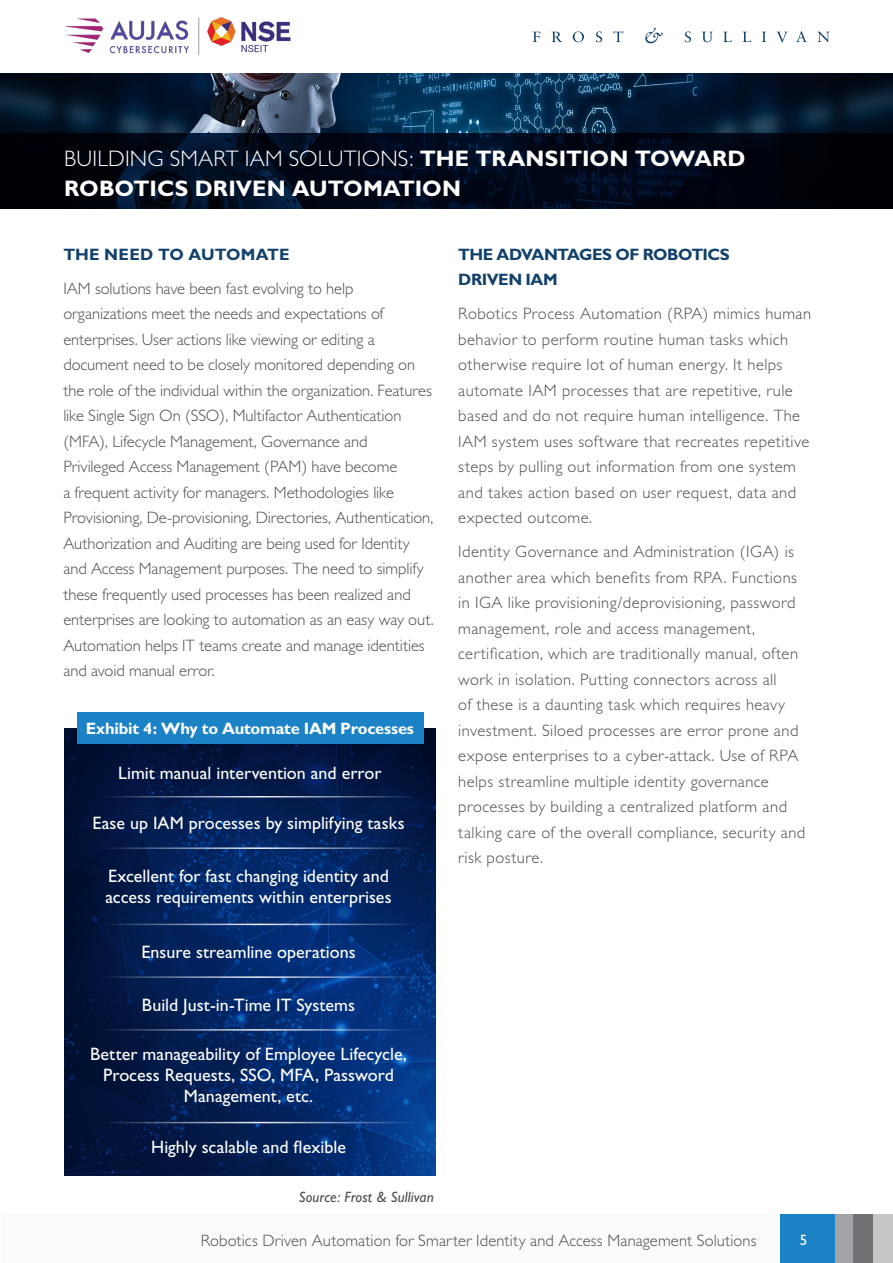
<style>
.page{position:relative;width:893px;height:1263px;background:#fff}
.page>*{position:absolute;margin:0;border:0;box-sizing:border-box;transform-origin:0 0}
.bodycopy{font:700 22.5px/30px "Gill Sans";letter-spacing:.005em;color:#fff}
.bodycopy-2{font:18px/21px "Gill Sans";color:#fff;text-align:center}
.bodycopy-3{font:300 16.5px/25.5px "Gill Sans";letter-spacing:.02em;color:#4b4c4d}
.bodycopy-4{font:300 16.5px/25.5px "Gill Sans";letter-spacing:-.005em;color:#4b4c4d}
.chat_title{font:700 16.5px "Gill Sans";letter-spacing:-.015em;color:#fff}
.sub-head{font:700 16.5px/25.5px "Gill Sans";letter-spacing:-.025em;color:#13416b}
.sub-head-2{font:700 16.5px "Gill Sans";color:#13416b}
.source_text{font:italic 15px "Gill Sans";letter-spacing:.005em;color:#4b4c4d}
.t1{font:15px "Gill Sans";color:#fff}
.s1{font-weight:300}
</style>
<div class="page">
<div style="left:833px;top:1215px;width:20px;height:48px;background:#a3a4a8"></div>
<div style="left:853px;top:1215px;width:20px;height:48px;background:#717275"></div>
<hr style="left:0;top:1215px;width:1px;height:48px;background:#f2f3f4">
<div style="left:1px;top:1215px;width:779px;height:48px;background:#fbfbfb"></div>
<div style="left:873px;top:1215px;width:20px;height:48px;background:#c6c7c9"></div>
<div style="left:780px;top:1215px;width:54px;height:48px;background:#1b82c5"></div>
<svg style="left:1px;top:73px;width:306px;height:1px"></svg>
<svg style="left:533px;top:32px;width:7px;height:10px"></svg>
<svg style="left:552px;top:32px;width:10px;height:10px"></svg>
<svg style="left:573px;top:31px;width:11px;height:11px"></svg>
<svg style="left:596px;top:31px;width:6px;height:11px"></svg>
<svg style="left:613px;top:31px;width:10px;height:11px"></svg>
<svg style="left:685px;top:31px;width:6px;height:11px"></svg>
<svg style="left:702px;top:32px;width:11px;height:10px"></svg>
<svg style="left:723px;top:32px;width:9px;height:10px"></svg>
<svg style="left:743px;top:32px;width:8px;height:10px"></svg>
<svg style="left:762px;top:32px;width:4px;height:10px"></svg>
<svg style="left:776px;top:32px;width:12px;height:10px"></svg>
<svg style="left:796px;top:31px;width:11px;height:11px"></svg>
<svg style="left:817px;top:32px;width:13px;height:10px"></svg>
<svg style="left:645px;top:28px;width:18px;height:15px"></svg>
<img style="left:65px;top:17px;width:226px;height:39px">
<hr style="left:0;top:824px;width:1px;height:395px;background:#f3f6f4">
<img style="left:0;top:74px;width:893px;height:59px">
<svg style="left:0;top:133px;width:893px;height:75px;background:#000817"></svg>
<svg style="left:64px;top:728px;width:372px;height:447px;background:#02225a"></svg>
<hr style="left:100px;top:796px;width:318px;height:1px;background:#fff">
<hr style="left:100px;top:847px;width:318px;height:2px;background:#fff">
<hr style="left:100px;top:924px;width:318px;height:1px;background:#fff">
<hr style="left:100px;top:976px;width:318px;height:2px;background:#fff">
<hr style="left:100px;top:1029px;width:318px;height:2px;background:#fff">
<hr style="left:100px;top:1122px;width:318px;height:1px;background:#fff">
<div style="left:78px;top:712px;width:346px;height:32px;background:#1b82c5"></div>
<p class="bodycopy" style="left:64px;top:143px;width:683px"><span class="s1">BUILDING SMART IAM SOLUTIONS:</span> THE TRANSITION TOWARD<br>ROBOTICS DRIVEN AUTOMATION</p>
<p class="sub-head-2" style="left:63px;top:245px;width:228px">THE NEED TO AUTOMATE</p>
<p class="bodycopy-4" style="left:63px;top:276px;width:372px">IAM solutions have been fast evolving to help organizations meet the needs and expectations of enterprises. User actions like viewing or editing a document need to be closely monitored depending on the role of the individual within the organization. Features like Single Sign On (SSO), Multifactor Authentication (MFA), Lifecycle Management, Governance and<br>Privileged Access Management (PAM) have become<br>a frequent activity for managers. Methodologies like Provisioning, De-provisioning, Directories, Authentication, Authorization and Auditing are being used for Identity and Access Management purposes. The need to simplify these frequently used processes has been realized and enterprises are looking to automation as an easy way out.<br>Automation helps IT teams create and manage identities and avoid manual error.</p>
<p class="chat_title" style="left:86px;top:719px;width:330px">Exhibit 4: Why to Automate IAM Processes</p>
<p class="bodycopy-2" style="left:118px;top:762px;width:265px">Limit manual intervention and error</p>
<p class="bodycopy-2" style="left:92px;top:812px;width:314px">Ease up IAM processes by simplifying tasks</p>
<p class="bodycopy-2" style="left:105px;top:865px;width:288px;text-align:left">Excellent for fast changing identity and access requirements within enterprises</p>
<p class="bodycopy-2" style="left:141px;top:941px;width:216px">Ensure streamline operations</p>
<p class="bodycopy-2" style="left:142px;top:994px;width:215px">Build Just-in-Time IT Systems</p>
<p class="bodycopy-2" style="left:90px;top:1044px;width:318px">Better manageability of Employee Lifecycle,<br>Process Requests, SSO, MFA, Password<br>Management, etc.</p>
<p class="bodycopy-2" style="left:151px;top:1137px;width:196px">Highly scalable and flexible</p>
<p class="source_text" style="left:299px;top:1188px;width:136px">Source: Frost &amp; Sullivan</p>
<p class="sub-head" style="left:458px;top:242px;width:273px">THE ADVANTAGES OF ROBOTICS<br>DRIVEN IAM</p>
<p class="bodycopy-3" style="left:458px;top:301px;width:354px">Robotics Process Automation (RPA) mimics human behavior to perform routine human tasks which otherwise require lot of human energy. It helps automate IAM processes that are repetitive, rule based and do not require human intelligence. The IAM system uses software that recreates repetitive steps by pulling out information from one system and takes action based on user request, data and expected outcome.</p>
<p class="bodycopy-3" style="left:458px;top:539px;width:348px">Identity Governance and Administration (IGA) is another area which benefits from RPA. Functions in IGA like provisioning/deprovisioning, password management, role and access management, certification, which are traditionally manual, often work in isolation. Putting connectors across all<br>of these is a daunting task which requires heavy investment. Siloed processes are error prone and expose enterprises to a cyber-attack. Use of RPA helps streamline multiple identity governance processes by building a centralized platform and talking care of the overall compliance, security and risk posture.</p>
<p class="bodycopy-3" style="left:201px;top:1227px;width:557px">Robotics Driven Automation for Smarter Identity and Access Management Solutions</p>
<p class="t1" style="left:800px;top:1231px;width:9px">5</p>
</div>
